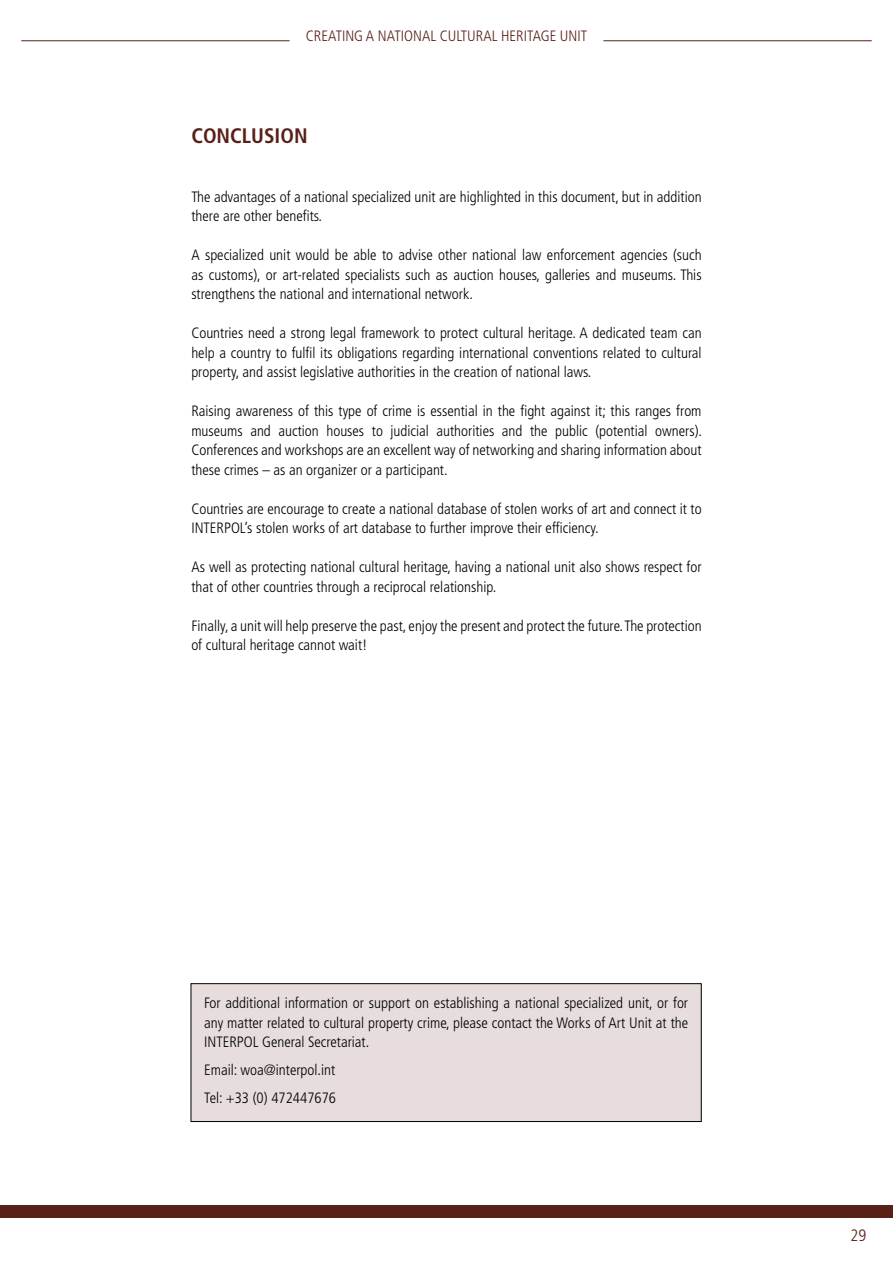
<style>
.page{position:relative;width:893px;height:1263px;background:#fff}
.page>*{position:absolute;margin:0;border:0;box-sizing:border-box;transform-origin:0 0}
.TITRE{font:700 condensed 21px "Frutiger LT Std";color:#582016}
.t1{font:300 condensed 16.5px "Frutiger LT Std";color:#582016}
.texte{font:300 condensed 15px/19.5px "Frutiger LT Std";color:#000}
.t2{font:300 condensed 15px "Frutiger LT Std";color:#582016}
</style>
<div class="page">
<div style="left:191px;top:984px;width:510px;height:137px;background:#e6dddc"></div>
<div style="left:191px;top:983px;width:511px;height:139px;border:1px solid #000"></div>
<hr style="left:21px;top:40px;width:269px;height:1px;background:#582016">
<hr style="left:603px;top:40px;width:269px;height:1px;background:#582016">
<div style="left:0;top:1205px;width:893px;height:13px;background:#582016"></div>
<p class="t2" style="left:306px;top:27px;width:283px">CREATING A NATIONAL CULTURAL HERITAGE UNIT</p>
<p class="TITRE" style="left:191px;top:124px;width:118px">CONCLUSION</p>
<p class="texte" style="left:191px;top:187px;width:512px">The advantages of a national specialized unit are highlighted in this document, but in addition there are other benefits.</p>
<p class="texte" style="left:191px;top:246px;width:512px;text-align:justify">A specialized unit would be able to advise other national law enforcement agencies (such as customs), or art-related specialists such as auction houses, galleries and museums. This strengthens the national and international network.</p>
<p class="texte" style="left:191px;top:324px;width:512px;text-align:justify">Countries need a strong legal framework to protect cultural heritage. A dedicated team can help a country to fulfil its obligations regarding international conventions related to cultural property, and assist legislative authorities in the creation of national laws.</p>
<p class="texte" style="left:191px;top:402px;width:512px;text-align:justify">Raising awareness of this type of crime is essential in the fight against it; this ranges from museums and auction houses to judicial authorities and the public (potential owners).<br>Conferences and workshops are an excellent way of networking and sharing information about these crimes – as an organizer or a participant.</p>
<p class="texte" style="left:191px;top:499px;width:512px">Countries are encourage to create a national database of stolen works of art and connect it to<br>INTERPOL’s stolen works of art database to further improve their efficiency.</p>
<p class="texte" style="left:191px;top:558px;width:512px">As well as protecting national cultural heritage, having a national unit also shows respect for that of other countries through a reciprocal relationship.</p>
<p class="texte" style="left:191px;top:616px;width:512px">Finally, a unit will help preserve the past, enjoy the present and protect the future. The protection of cultural heritage cannot wait!</p>
<p class="texte" style="left:204px;top:993px;width:486px;text-align:justify">For additional information or support on establishing a national specialized unit, or for any matter related to cultural property crime, please contact the Works of Art Unit at the INTERPOL General Secretariat.</p>
<p class="texte" style="left:204px;top:1060px;width:133px">Email: woa@interpol.int</p>
<p class="texte" style="left:204px;top:1088px;width:134px">Tel: +33 (0) 472447676</p>
<p class="t1" style="left:850px;top:1226px;width:17px">29</p>
</div>
